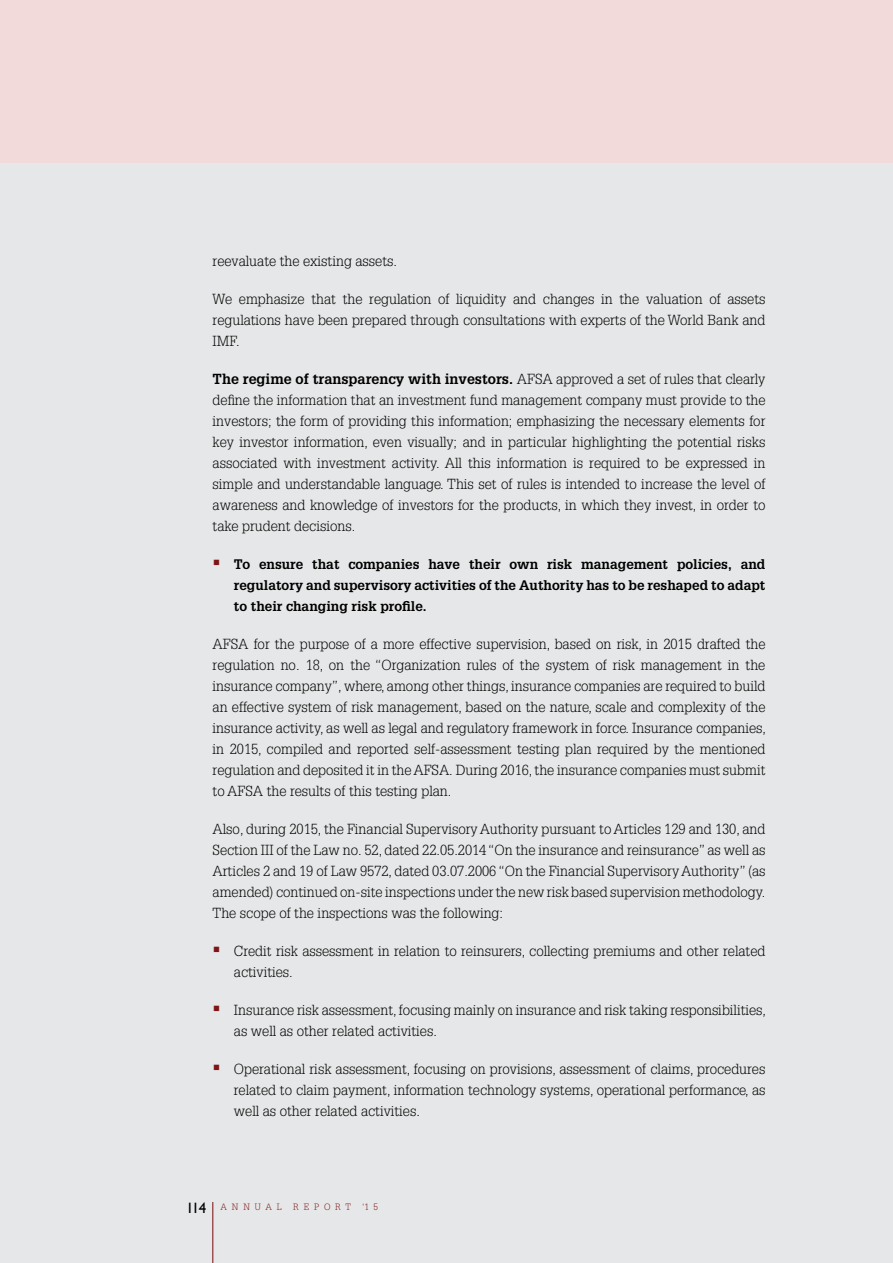
<style>
.page{position:relative;width:893px;height:1263px;background:#e6e7e8}
.page>*{position:absolute;margin:0;border:0;box-sizing:border-box;transform-origin:0 0}
.t1{font:300 14.25px/21px "Glypha LT";color:#000;text-align:justify}
.t2{font:700 13.5px/21px "Glypha LT";color:#000;text-align:justify}
.t3{font:300 9px "Glypha LT";letter-spacing:.545em;color:#7e1416}
.s1{font-weight:700}
.s2{color:#7e1416}
.s3{font-family:"Gill Sans";font-weight:400;font-size:15px;color:#000}
</style>
<div class="page">
<hr style="left:212px;top:1202px;width:1px;height:61px;background:#7e1416">
<hr style="left:0;top:162px;width:893px;height:1px;background:#7e1416">
<div style="left:0;top:0;width:893px;height:162px;background:#f3dada"></div>
<p class="t1" style="left:213px;top:251px;width:186px">reevaluate the existing assets.</p>
<p class="t1" style="left:213px;top:289px;width:554px">We emphasize that the regulation of liquidity and changes in the valuation of assets regulations have been prepared through consultations with experts of the World Bank and IMF.</p>
<p class="t1" style="left:213px;top:369px;width:554px"><span class="s1">The regime of transparency with investors.</span> AFSA approved a set of rules that clearly define the information that an investment fund management company must provide to the investors; the form of providing this information; emphasizing the necessary elements for key investor information, even visually; and in particular highlighting the potential risks associated with investment activity. All this information is required to be expressed in simple and understandable language. This set of rules is intended to increase the level of awareness and knowledge of investors for the products, in which they invest, in order to take prudent decisions.</p>
<p class="t2" style="left:234px;top:553px;width:533px;text-indent:-21px"><span class="s2">▪</span> To ensure that companies have their own risk management policies, and regulatory and supervisory activities of the Authority has to be reshaped to adapt to their changing risk profile.</p>
<p class="t1" style="left:213px;top:634px;width:555px">AFSA for the purpose of a more effective supervision, based on risk, in 2015 drafted the regulation no. 18, on the “Organization rules of the system of risk management in the insurance company”, where, among other things, insurance companies are required to build an effective system of risk management, based on the nature, scale and complexity of the insurance activity, as well as legal and regulatory framework in force. Insurance companies, in 2015, compiled and reported self-assessment testing plan required by the mentioned regulation and deposited it in the AFSA. During 2016, the insurance companies must submit to AFSA the results of this testing plan.</p>
<p class="t1" style="left:213px;top:819px;width:554px">Also, during 2015, the Financial Supervisory Authority pursuant to Articles 129 and 130, and Section III of the Law no. 52, dated 22.05.2014 “On the insurance and reinsurance” as well as Articles 2 and 19 of Law 9572, dated 03.07.2006 “On the Financial Supervisory Authority” (as amended) continued on-site inspections under the new risk based supervision methodology.<br>The scope of the inspections was the following:</p>
<p class="t1" style="left:234px;top:941px;width:533px;text-indent:-21px"><span class="s2">▪</span> Credit risk assessment in relation to reinsurers, collecting premiums and other related activities.</p>
<p class="t1" style="left:234px;top:1000px;width:534px;text-indent:-21px"><span class="s2">▪</span> Insurance risk assessment, focusing mainly on insurance and risk taking responsibilities, as well as other related activities.</p>
<p class="t1" style="left:234px;top:1059px;width:533px;text-indent:-21px"><span class="s2">▪</span> Operational risk assessment, focusing on provisions, assessment of claims, procedures related to claim payment, information technology systems, operational performance, as well as other related activities.</p>
<p class="t3" style="left:186px;top:1201px;width:97px"><span class="s3">114</span> ANNUAL</p>
<p class="t3" style="left:293px;top:1201px;width:59px">REPORT</p>
<p class="t3" style="left:362px;top:1201px;width:17px">‘1 5</p>
</div>
